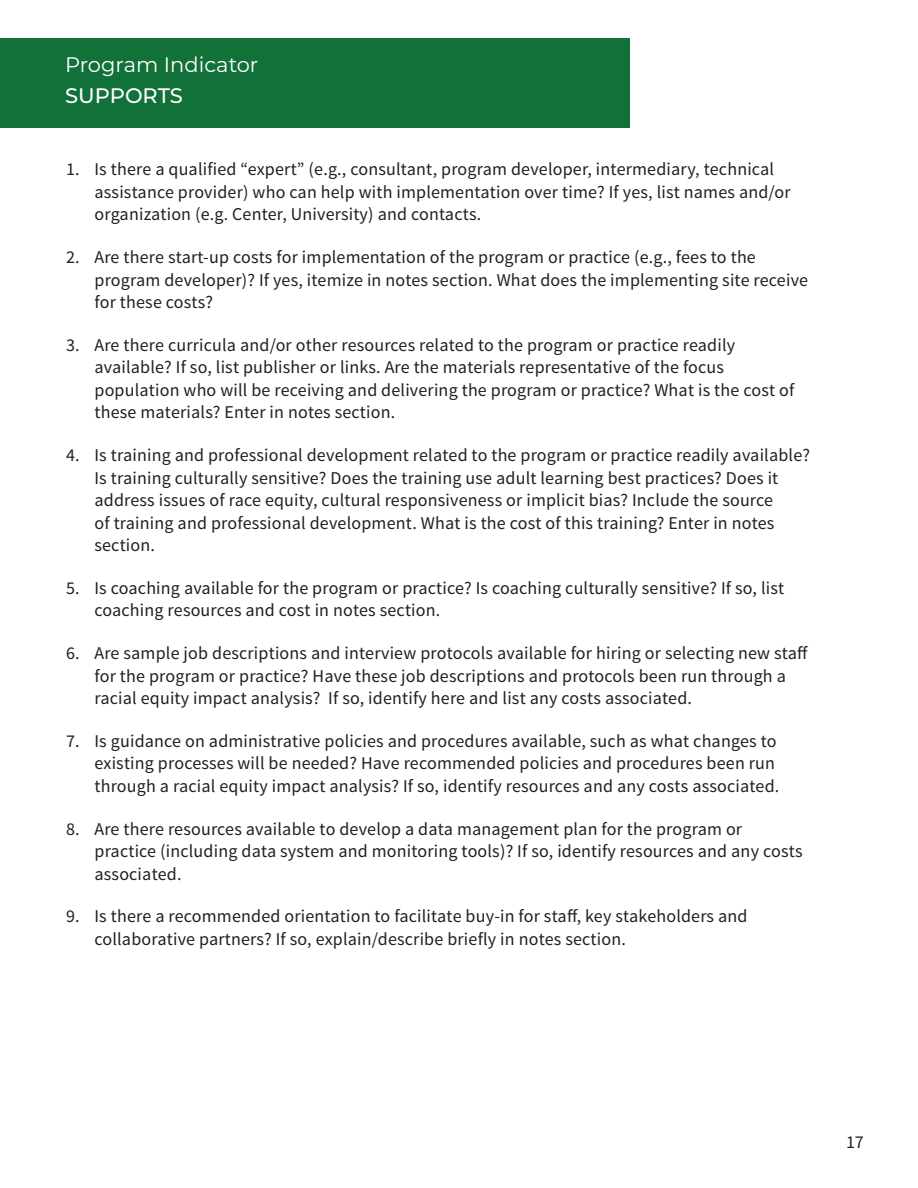
<style>
.page{position:relative;width:918px;height:1188px;background:#fff}
.page>*{position:absolute;margin:0;border:0;box-sizing:border-box;transform-origin:0 0}
.Heading_3{font:21px "Montserrat";color:#fff}
.Heading_3-2{font:500 21px "Montserrat";color:#fff}
.t1{font:18px/22.5px "Source Sans Pro";letter-spacing:.01em;color:#231f20}
</style>
<div class="page">
<div style="left:0;top:39px;width:630px;height:89px;background:#127039"></div>
<p class="Heading_3" style="left:65px;top:50px;width:195px">Program Indicator</p>
<p class="Heading_3-2" style="left:65px;top:81px;width:119px">SUPPORTS</p>
<p class="t1" style="left:94px;top:159px;width:698px;text-indent:-28px">1. Is there a qualified “expert” (e.g., consultant, program developer, intermediary, technical assistance provider) who can help with implementation over time? If yes, list names and/or organization (e.g. Center, University) and contacts.</p>
<p class="t1" style="left:94px;top:246px;width:715px;text-indent:-28px">2. Are there start-up costs for implementation of the program or practice (e.g., fees to the program developer)? If yes, itemize in notes section. What does the implementing site receive for these costs?</p>
<p class="t1" style="left:94px;top:334px;width:701px;text-indent:-28px">3. Are there curricula and/or other resources related to the program or practice readily available? If so, list publisher or links. Are the materials representative of the focus population who will be receiving and delivering the program or practice? What is the cost of these materials? Enter in notes section.</p>
<p class="t1" style="left:94px;top:444px;width:717px;text-indent:-28px">4. Is training and professional development related to the program or practice readily available?<br>Is training culturally sensitive? Does the training use adult learning best practices? Does it address issues of race equity, cultural responsiveness or implicit bias? Include the source<br>of training and professional development. What is the cost of this training? Enter in notes section.</p>
<p class="t1" style="left:94px;top:577px;width:691px;text-indent:-28px">5. Is coaching available for the program or practice? Is coaching culturally sensitive? If so, list coaching resources and cost in notes section.</p>
<p class="t1" style="left:94px;top:642px;width:715px;text-indent:-28px">6. Are sample job descriptions and interview protocols available for hiring or selecting new staff for the program or practice? Have these job descriptions and protocols been run through a racial equity impact analysis? If so, identify here and list any costs associated.</p>
<p class="t1" style="left:94px;top:730px;width:686px;text-indent:-28px">7. Is guidance on administrative policies and procedures available, such as what changes to existing processes will be needed? Have recommended policies and procedures been run through a racial equity impact analysis? If so, identify resources and any costs associated.</p>
<p class="t1" style="left:94px;top:818px;width:710px;text-indent:-28px">8. Are there resources available to develop a data management plan for the program or practice (including data system and monitoring tools)? If so, identify resources and any costs associated.</p>
<p class="t1" style="left:94px;top:906px;width:655px;text-indent:-28px">9. Is there a recommended orientation to facilitate buy-in for staff, key stakeholders and collaborative partners? If so, explain/describe briefly in notes section.</p>
<p class="t1" style="left:846px;top:1131px;width:19px">17</p>
</div>
